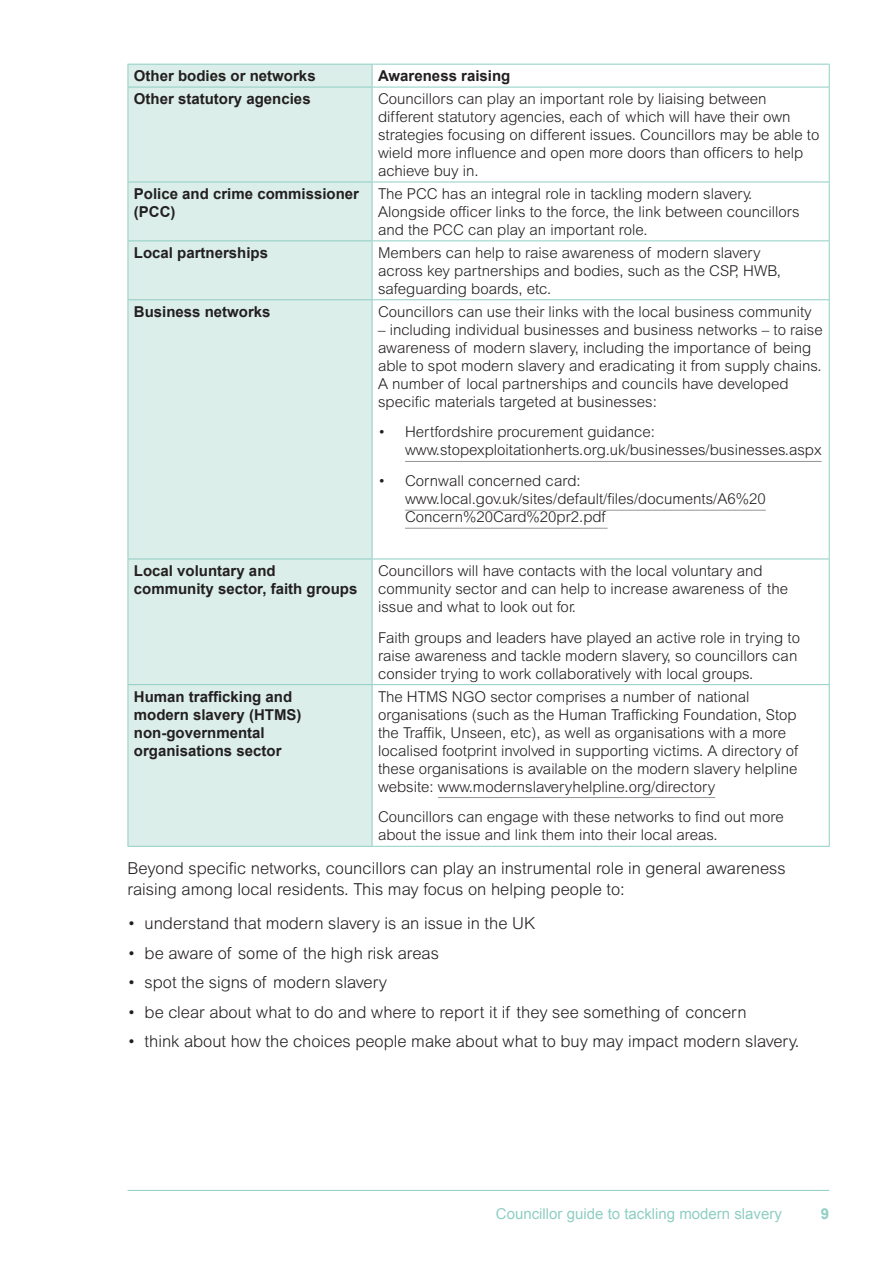
<style>
.page{position:relative;width:893px;height:1263px;background:#fff}
.page>*{position:absolute;margin:0;border:0;box-sizing:border-box;transform-origin:0 0}
.t1{font:300 16.5px/21px "Arial MT Std";color:#231f20}
.t2{font:300 15px/18px "Arial MT Std";color:#231f20}
.t3{font:700 15px/18px "Arial";color:#231f20}
.t4{font:15px "Arial";color:#8fcec3}
.t5{font:700 15px "Arial";color:#8fcec3}
</style>
<div class="page">
<hr style="left:128px;top:1190px;width:701px;height:1px;background:#8fcec3">
<div style="left:129px;top:65px;width:243px;height:781px;background:#dbeee9"></div>
<hr style="left:128px;top:64px;width:244px;height:1px;background:#8fcec3">
<svg style="left:128px;top:65px;width:1px;height:22px"></svg>
<hr style="left:372px;top:64px;width:458px;height:1px;background:#8fcec3">
<svg style="left:372px;top:65px;width:1px;height:22px"></svg>
<svg style="left:829px;top:65px;width:1px;height:22px"></svg>
<hr style="left:128px;top:87px;width:244px;height:1px;background:#8fcec3">
<hr style="left:128px;top:87px;width:1px;height:95px;background:#8fcec3">
<hr style="left:372px;top:87px;width:458px;height:1px;background:#8fcec3">
<hr style="left:372px;top:87px;width:1px;height:95px;background:#8fcec3">
<hr style="left:829px;top:87px;width:1px;height:95px;background:#8fcec3">
<hr style="left:128px;top:182px;width:244px;height:1px;background:#8fcec3">
<hr style="left:128px;top:182px;width:1px;height:58px;background:#8fcec3">
<hr style="left:372px;top:182px;width:458px;height:1px;background:#8fcec3">
<hr style="left:372px;top:182px;width:1px;height:58px;background:#8fcec3">
<hr style="left:829px;top:182px;width:1px;height:58px;background:#8fcec3">
<hr style="left:128px;top:240px;width:244px;height:1px;background:#8fcec3">
<hr style="left:128px;top:241px;width:1px;height:58px;background:#8fcec3">
<hr style="left:372px;top:240px;width:458px;height:1px;background:#8fcec3">
<hr style="left:372px;top:241px;width:1px;height:58px;background:#8fcec3">
<hr style="left:829px;top:241px;width:1px;height:58px;background:#8fcec3">
<hr style="left:128px;top:299px;width:244px;height:1px;background:#8fcec3">
<hr style="left:128px;top:300px;width:1px;height:259px;background:#8fcec3">
<hr style="left:372px;top:299px;width:458px;height:1px;background:#8fcec3">
<hr style="left:372px;top:300px;width:1px;height:259px;background:#8fcec3">
<hr style="left:829px;top:300px;width:1px;height:259px;background:#8fcec3">
<hr style="left:128px;top:559px;width:244px;height:1px;background:#8fcec3">
<hr style="left:128px;top:559px;width:1px;height:125px;background:#8fcec3">
<hr style="left:372px;top:559px;width:458px;height:1px;background:#8fcec3">
<hr style="left:372px;top:559px;width:1px;height:125px;background:#8fcec3">
<hr style="left:829px;top:559px;width:1px;height:125px;background:#8fcec3">
<hr style="left:128px;top:684px;width:244px;height:1px;background:#8fcec3">
<hr style="left:128px;top:685px;width:1px;height:161px;background:#8fcec3">
<hr style="left:372px;top:684px;width:458px;height:1px;background:#8fcec3">
<hr style="left:372px;top:685px;width:1px;height:161px;background:#8fcec3">
<hr style="left:829px;top:685px;width:1px;height:161px;background:#8fcec3">
<hr style="left:128px;top:846px;width:244px;height:1px;background:#8fcec3">
<hr style="left:372px;top:846px;width:458px;height:1px;background:#8fcec3">
<hr style="left:405px;top:461px;width:417px;height:1px;background:#939598">
<hr style="left:405px;top:510px;width:361px;height:1px;background:#939598">
<hr style="left:405px;top:528px;width:203px;height:1px;background:#939598">
<hr style="left:438px;top:797px;width:277px;height:1px;background:#939598">
<p class="t3" style="left:134px;top:67px;width:183px">Other bodies or networks</p>
<p class="t3" style="left:378px;top:67px;width:134px">Awareness raising</p>
<p class="t3" style="left:134px;top:90px;width:178px">Other statutory agencies</p>
<p class="t2" style="left:378px;top:90px;width:443px">Councillors can play an important role by liaising between different statutory agencies, each of which will have their own strategies focusing on different issues. Councillors may be able to wield more influence and open more doors than officers to help achieve buy in.</p>
<p class="t3" style="left:134px;top:185px;width:227px">Police and crime commissioner (PCC)</p>
<p class="t2" style="left:378px;top:185px;width:423px">The PCC has an integral role in tackling modern slavery.<br>Alongside officer links to the force, the link between councillors and the PCC can play an important role.</p>
<p class="t3" style="left:134px;top:244px;width:136px">Local partnerships</p>
<p class="t2" style="left:378px;top:243px;width:404px">Members can help to raise awareness of modern slavery across key partnerships and bodies, such as the CSP, HWB, safeguarding boards, etc.</p>
<p class="t3" style="left:134px;top:303px;width:138px">Business networks</p>
<p class="t2" style="left:378px;top:302px;width:435px">Councillors can use their links with the local business community</p>
<p class="t2" style="left:378px;top:320px;width:446px">– including individual businesses and business networks – to raise awareness of modern slavery, including the importance of being able to spot modern slavery and eradicating it from supply chains.<br>A number of local partnerships and councils have developed specific materials targeted at businesses:</p>
<p class="t2" style="left:405px;top:423px;width:418px;text-indent:-27px">• Hertfordshire procurement guidance: www.stopexploitationherts.org.uk/businesses/businesses.aspx</p>
<p class="t2" style="left:405px;top:472px;width:362px;text-indent:-27px">• Cornwall concerned card: www.local.gov.uk/sites/default/files/documents/A6%20<br>Concern%20Card%20pr2.pdf</p>
<p class="t3" style="left:134px;top:562px;width:225px">Local voluntary and community sector, faith groups</p>
<p class="t2" style="left:378px;top:561px;width:411px">Councillors will have contacts with the local voluntary and community sector and can help to increase awareness of the issue and what to look out for.</p>
<p class="t2" style="left:378px;top:628px;width:424px">Faith groups and leaders have played an active role in trying to raise awareness and tackle modern slavery, so councillors can consider trying to work collaboratively with local groups.</p>
<p class="t3" style="left:134px;top:688px;width:169px">Human trafficking and modern slavery (HTMS) non-governmental organisations sector</p>
<p class="t2" style="left:378px;top:687px;width:422px">The HTMS NGO sector comprises a number of national organisations (such as the Human Trafficking Foundation, Stop the Traffik, Unseen, etc), as well as organisations with a more localised footprint involved in supporting victims. A directory of these organisations is available on the modern slavery helpline website: www.modernslaveryhelpline.org/directory</p>
<p class="t2" style="left:378px;top:808px;width:407px">Councillors can engage with these networks to find out more about the issue and link them into their local areas.</p>
<p class="t1" style="left:128px;top:858px;width:660px">Beyond specific networks, councillors can play an instrumental role in general awareness raising among local residents. This may focus on helping people to:</p>
<p class="t1" style="left:128px;top:913px;width:409px">• understand that modern slavery is an issue in the UK</p>
<p class="t1" style="left:128px;top:942px;width:313px">• be aware of some of the high risk areas</p>
<p class="t1" style="left:128px;top:972px;width:261px">• spot the signs of modern slavery</p>
<p class="t1" style="left:128px;top:1001px;width:621px">• be clear about what to do and where to report it if they see something of concern</p>
<p class="t1" style="left:128px;top:1031px;width:673px">• think about how the choices people make about what to buy may impact modern slavery.</p>
<p class="t4" style="left:496px;top:1203px;width:287px">Councillor guide to tackling modern slavery</p>
<p class="t5" style="left:821px;top:1203px;width:10px">9</p>
</div>
